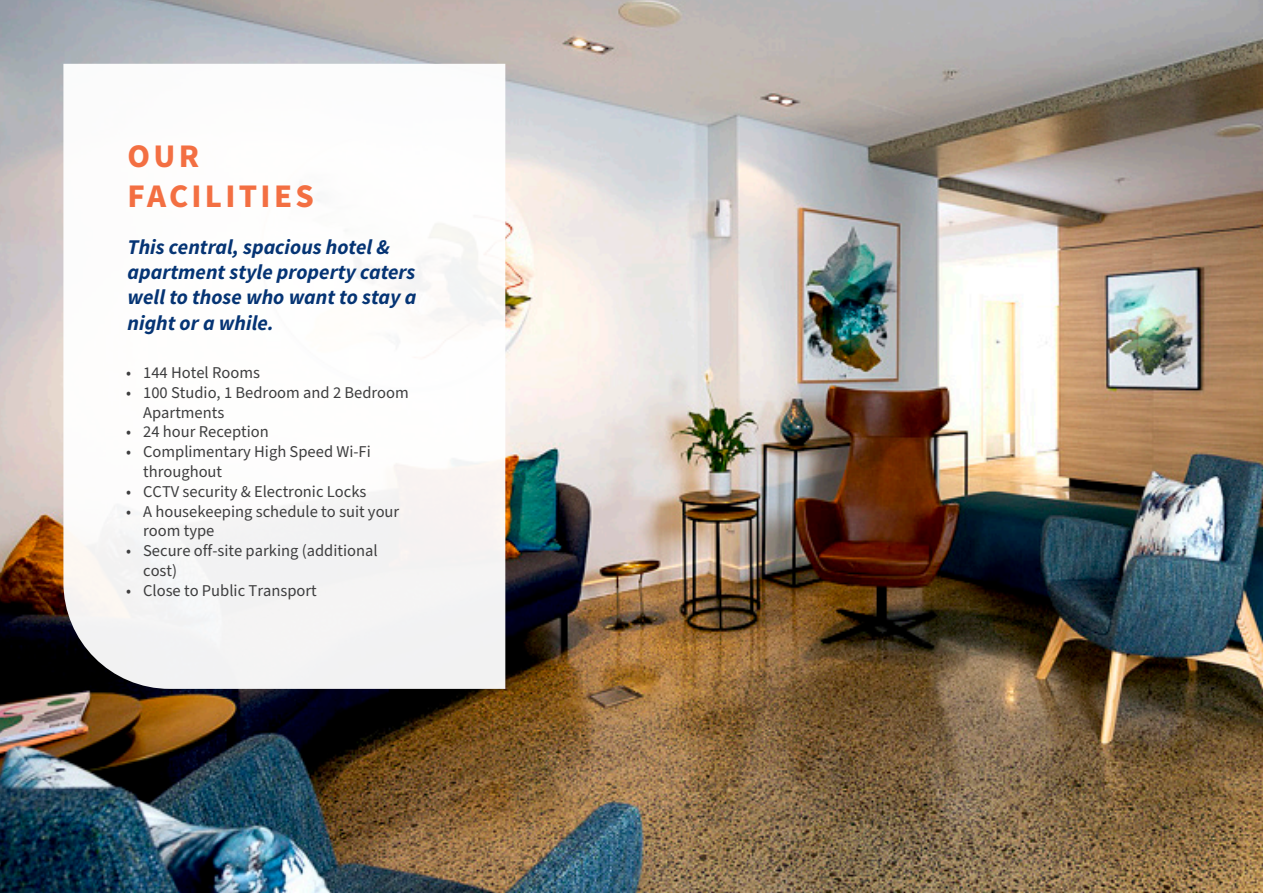
<style>
.page{position:relative;width:1263px;height:893px;background:#fff}
.page>*{position:absolute;margin:0;border:0;box-sizing:border-box;transform-origin:0 0}
.Orange_Header{font:700 33px/39.6px "Source Sans Pro";letter-spacing:.1em;color:#f36f42}
.Intro{font:italic 700 21px/25.2px "Source Sans Pro";color:#053474}
.t1{font:16.5px/19.8px "Source Sans Pro";color:#3e3e3f}
</style>
<div class="page">
<img style="left:0;top:0;width:1263px;height:893px">
<svg style="left:63px;top:64px;width:442px;height:625px"></svg>
<p class="Orange_Header" style="left:128px;top:137px;width:188px">OUR<br>FACILITIES</p>
<p class="Intro" style="left:128px;top:234px;width:290px">This central, spacious hotel &amp; apartment style property caters well to those who want to stay a night or a while.</p>
<p class="t1" style="left:126px;top:363px;width:135px">• 144 Hotel Rooms</p>
<p class="t1" style="left:143px;top:383px;width:267px;text-indent:-17px">• 100 Studio, 1 Bedroom and 2 Bedroom<br>Apartments</p>
<p class="t1" style="left:126px;top:423px;width:144px">• 24 hour Reception</p>
<p class="t1" style="left:143px;top:442px;width:229px;text-indent:-17px">• Complimentary High Speed Wi-Fi throughout</p>
<p class="t1" style="left:126px;top:482px;width:242px">• CCTV security &amp; Electronic Locks</p>
<p class="t1" style="left:143px;top:502px;width:258px;text-indent:-17px">• A housekeeping schedule to suit your room type</p>
<p class="t1" style="left:143px;top:541px;width:236px;text-indent:-17px">• Secure off-site parking (additional cost)</p>
<p class="t1" style="left:126px;top:581px;width:192px">• Close to Public Transport</p>
</div>
